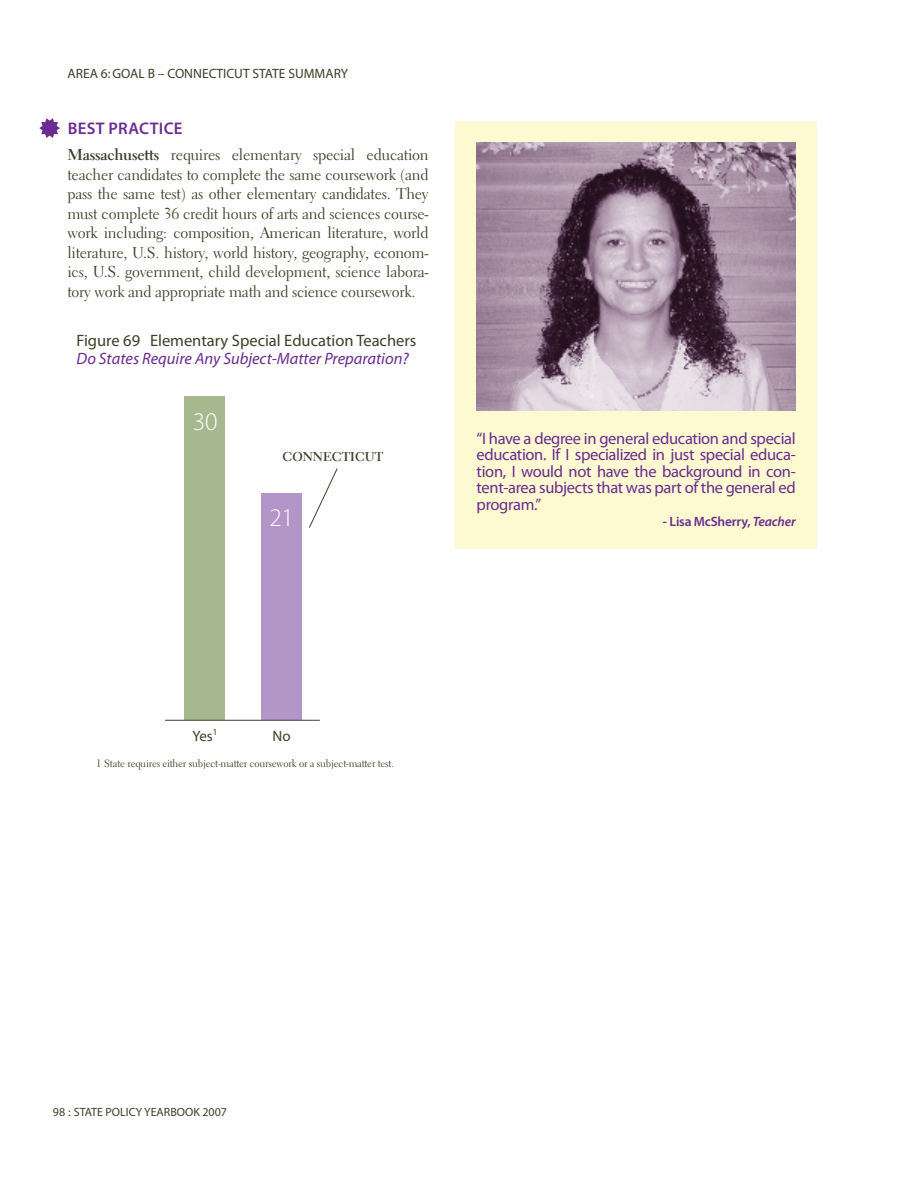
<style>
.page{position:relative;width:918px;height:1188px;background:#fff}
.page>*{position:absolute;margin:0;border:0;box-sizing:border-box;transform-origin:0 0}
.t1{font:300 25.5px "Myriad Pro";color:#fff}
.t2{font:600 16.8px "Myriad Pro";color:#6a2c91}
.t3{font:16.5px/16.5px "Myriad Pro";letter-spacing:-.02em;color:#6a2c91;text-align:justify}
.t4{font:italic 16.5px "Myriad Pro";color:#6a2c91}
.t5{font:16.5px "Myriad Pro";color:#3f3e29}
.t6{font:15.75px/19.5px "Electra LH";letter-spacing:-.015em;color:#3f3e29;text-align:justify}
.t7{font:15px "Myriad Pro";color:#3f3e29}
.t8{font:13.5px "Myriad";color:#3f3e29}
.t9{font:600 13.5px "Myriad Pro";letter-spacing:-.015em;color:#6a2c91}
.t10{font:700 12.75px "Electra LH";color:#3f3e29}
.t11{font:12px "Myriad";color:#3f3e29}
.t12{font:10.5px "Electra LH";letter-spacing:-.015em;color:#3f3e29}
.s1{font-weight:700}
.s2{font-style:italic}
</style>
<div class="page">
<svg style="left:39px;top:118px;width:21px;height:20px"></svg>
<div style="left:261px;top:493px;width:41px;height:227px;background:#b495c8"></div>
<svg style="left:309px;top:468px;width:29px;height:60px"></svg>
<div style="left:185px;top:396px;width:40px;height:324px;background:#a5b88e"></div>
<hr style="left:165px;top:720px;width:155px;height:1px;background:#3f3e29">
<div style="left:456px;top:122px;width:361px;height:427px;background:#fdf9d1"></div>
<img style="left:477px;top:142px;width:319px;height:268px">
<p class="t8" style="left:68px;top:66px;width:9px">AREA</p>
<p class="t8" style="left:101px;top:66px;width:249px">6: GOAL B – CONNECTICUT STATE SUMMARY</p>
<p class="t2" style="left:68px;top:118px;width:71px">BEST PRACTIC</p>
<p class="t2" style="left:174px;top:118px;width:10px">E</p>
<p class="t6" style="left:68px;top:145px;width:363px"><span class="s1">Massachusetts</span> requires elementary special education teacher candidates to complete the same coursework (and pass the same test) as other elementary candidates. They must complete 36 credit hours of arts and sciences course&shy;work including: composition, American literature, world literature, U.S. history, world history, geography, econom&shy;ics, U.S. government, child development, science labora&shy;tory work and appropriate math and science coursework.</p>
<p class="t5" style="left:76px;top:331px;width:341px">Figure 69 Elementary Special Education Teachers</p>
<p class="t4" style="left:76px;top:349px;width:334px">Do States Require Any Subject-Matter Preparation?</p>
<h1 class="t1" style="left:193px;top:406px;width:26px">30</h1>
<p class="t10" style="left:283px;top:449px;width:98px">Connecticut</p>
<h1 class="t1" style="left:270px;top:502px;width:26px">21</h1>
<p class="t3" style="left:477px;top:430px;width:321px">“I have a degree in general education and special education. If I specialized in just special educa&shy;tion, I would not have the background in con&shy;tent-area subjects that was part of the general ed program.”</p>
<p class="t9" style="left:663px;top:513px;width:134px">- LISA MCSHERRY, <span class="s2">Teacher</span></p>
<p class="t7" style="left:192px;top:727px;width:27px">Yes<sup>1</sup></p>
<p class="t7" style="left:273px;top:727px;width:20px">No</p>
<p class="t12" style="left:96px;top:756px;width:299px">1 State requires either subject-matter coursework or a subject-matter test.</p>
<p class="t11" style="left:53px;top:1106px;width:176px">98 : STATE POLICY YEARBOOK 2007</p>
</div>
